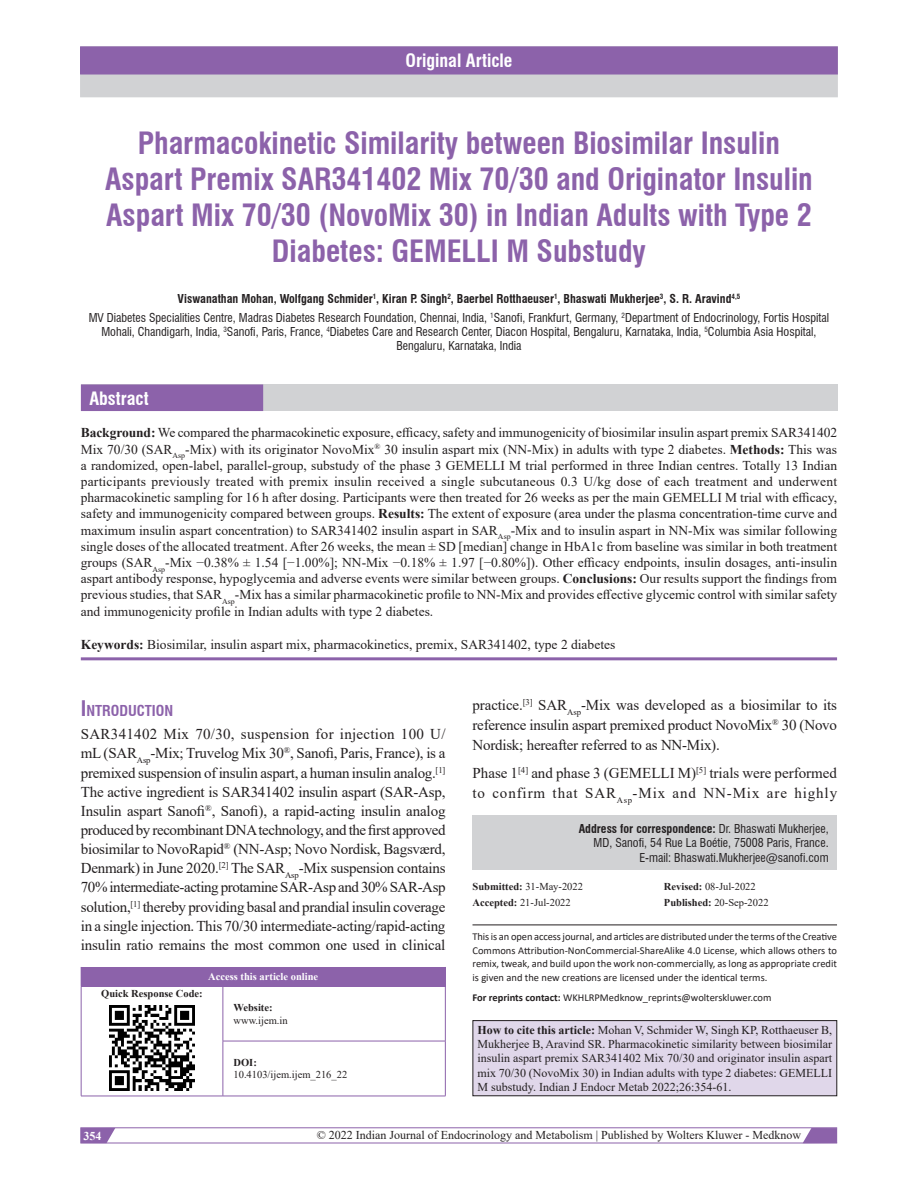
<style>
.page{position:relative;width:918px;height:1188px;background:#fff}
.page>*{position:absolute;margin:0;border:0;box-sizing:border-box;transform-origin:0 0}
.AT{font:700 condensed 30px/36px "Swiss 721 BT";color:#8c62aa;text-align:center}
.AH{font:700 condensed 18px "Swiss 721 BT";color:#fff}
.ABSH{font:700 condensed 18px "Swiss 721 BT";color:#fff}
.TX{font:15px/19.2px "Times New Roman";letter-spacing:-.01em;color:#231f20;text-align:justify}
.t1{font:700 condensed 14.7px "Swiss 721 BT";color:#8c62aa}
.ABS{font:13.5px/16.2px "Times New Roman";color:#231f20;text-align:justify}
.KWD{font:13.5px "Times New Roman";color:#231f20}
.HTC{font:12px/14.4px "Times New Roman";color:#231f20;text-align:justify}
.AFF{font:condensed 12px/14.4px "Swiss 721 BT";color:#231f20;text-align:center}
.ADD{font:condensed 12px/14.4px "Swiss 721 BT";color:#231f20;text-align:right}
.AU{font:700 condensed 12px "Swiss 721 BT";color:#231f20}
.t2{font:700 12px "Times New Roman";color:#fff}
.OS{font:10.5px/13.5px "Calibri";color:#231f20;text-align:justify}
.HIS{font:10.5px "Times New Roman";color:#231f20}
.Website{font:10.5px/12.6px "Times New Roman";color:#231f20}
.ATAO{font:700 10.5px "Times New Roman";color:#fff}
.QRC{font:700 10.5px "Times New Roman";color:#231f20}
.s1{font-weight:700}
.s2{font-size:21px}
</style>
<div class="page">
<svg style="left:80px;top:1127px;width:758px;height:16px"></svg>
<div style="left:81px;top:385px;width:756px;height:26px;background:#d1d2d4"></div>
<div style="left:81px;top:384px;width:182px;height:27px;background:#8c62aa"></div>
<div style="left:80px;top:46px;width:758px;height:51px;background:#d1d2d4"></div>
<div style="left:81px;top:47px;width:756px;height:27px;background:#8c62aa"></div>
<div style="left:80px;top:46px;width:758px;height:29px;border:2px solid #8c62aa"></div>
<hr style="left:81px;top:657px;width:756px;height:3px;background:#8c62aa">
<div style="left:473px;top:815px;width:364px;height:55px;background:#d1d2d4"></div>
<div style="left:81px;top:967px;width:364px;height:19px;background:#8c62aa"></div>
<svg style="left:445px;top:967px;width:1px;height:19px"></svg>
<hr style="left:81px;top:986px;width:1px;height:55px;background:#8c62aa">
<hr style="left:81px;top:1041px;width:1px;height:55px;background:#8c62aa">
<hr style="left:81px;top:986px;width:142px;height:1px;background:#8c62aa">
<hr style="left:223px;top:986px;width:1px;height:55px;background:#8c62aa">
<hr style="left:223px;top:986px;width:223px;height:1px;background:#8c62aa">
<hr style="left:445px;top:986px;width:1px;height:55px;background:#8c62aa">
<hr style="left:81px;top:1096px;width:142px;height:1px;background:#8c62aa">
<hr style="left:223px;top:1041px;width:1px;height:55px;background:#8c62aa">
<hr style="left:223px;top:1041px;width:223px;height:1px;background:#8c62aa">
<hr style="left:445px;top:1041px;width:1px;height:55px;background:#8c62aa">
<hr style="left:223px;top:1096px;width:223px;height:1px;background:#8c62aa">
<img style="left:110px;top:1005px;width:84px;height:85px">
<hr style="left:472px;top:925px;width:365px;height:1px;background:#231f20">
<div style="left:473px;top:1021px;width:364px;height:75px;background:#e0d7ea"></div>
<div style="left:472px;top:1020px;width:365px;height:76px;border:1px solid #231f20"></div>
<p class="AH" style="left:405px;top:50px;width:109px">Original Article</p>
<p class="AT" style="left:105px;top:125px;width:709px">Pharmacokinetic Similarity between Biosimilar Insulin Aspart Premix SAR341402 Mix 70/30 and Originator Insulin Aspart Mix 70/30 (NovoMix 30) in Indian Adults with Type 2<br>Diabetes: GEMELLI M Substudy</p>
<p class="AU" style="left:178px;top:291px;width:564px">Viswanathan Mohan, Wolfgang Schmider<sup>1</sup>, Kiran P. Singh<sup>2</sup>, Baerbel Rotthaeuser<sup>1</sup>, Bhaswati Mukherjee<sup>3</sup>, S. R. Aravind<sup>4,5</sup></p>
<p class="AFF" style="left:89px;top:310px;width:742px">MV Diabetes Specialities Centre, Madras Diabetes Research Foundation, Chennai, India, <sup>1</sup>Sanofi, Frankfurt, Germany, <sup>2</sup>Department of Endocrinology, Fortis Hospital<br>Mohali, Chandigarh, India, <sup>3</sup>Sanofi, Paris, France, <sup>4</sup>Diabetes Care and Research Center, Diacon Hospital, Bengaluru, Karnataka, India, <sup>5</sup>Columbia Asia Hospital,<br>Bengaluru, Karnataka, India</p>
<p class="ABSH" style="left:89px;top:387px;width:61px">Abstract</p>
<p class="ABS" style="left:81px;top:424px;width:758px"><span class="s1">Background:</span> We compared the pharmacokinetic exposure, efficacy, safety and immunogenicity of biosimilar insulin aspart premix SAR341402<br>Mix 70/30 (SAR<sub>Asp</sub>‑Mix) with its originator NovoMix<sup>®</sup> 30 insulin aspart mix (NN‑Mix) in adults with type 2 diabetes. <span class="s1">Methods:</span> This was a randomized, open‑label, parallel‑group, substudy of the phase 3 GEMELLI M trial performed in three Indian centres. Totally 13 Indian participants previously treated with premix insulin received a single subcutaneous 0.3 U/kg dose of each treatment and underwent pharmacokinetic sampling for 16 h after dosing. Participants were then treated for 26 weeks as per the main GEMELLI M trial with efficacy, safety and immunogenicity compared between groups. <span class="s1">Results:</span> The extent of exposure (area under the plasma concentration‑time curve and maximum insulin aspart concentration) to SAR341402 insulin aspart in SAR<sub>Asp</sub>‑Mix and to insulin aspart in NN‑Mix was similar following single doses of the allocated treatment. After 26 weeks, the mean ± SD [median] change in HbA1c from baseline was similar in both treatment groups (SAR<sub>Asp</sub>‑Mix −0.38% ± 1.54 [−1.00%]; NN‑Mix −0.18% ± 1.97 [−0.80%]). Other efficacy endpoints, insulin dosages, anti‑insulin aspart antibody response, hypoglycemia and adverse events were similar between groups. <span class="s1">Conclusions:</span> Our results support the findings from previous studies, that SAR<sub>Asp</sub>‑Mix has a similar pharmacokinetic profile to NN‑Mix and provides effective glycemic control with similar safety and immunogenicity profile in Indian adults with type 2 diabetes.</p>
<p class="KWD" style="left:81px;top:635px;width:536px"><span class="s1">Keywords:</span> Biosimilar, insulin aspart mix, pharmacokinetics, premix, SAR341402, type 2 diabetes</p>
<h1 class="t1" style="left:81px;top:702px;width:94px"><span class="s2">I</span>NTRODUCTION</h1>
<p class="TX" style="left:81px;top:724px;width:366px">SAR341402 Mix 70/30, suspension for injection 100 U/ mL (SAR<sub>Asp</sub>‑Mix; Truvelog Mix 30<sup>®</sup>, Sanofi, Paris, France), is a premixed suspension of insulin aspart, a human insulin analog.<sup>[1] </sup>The active ingredient is SAR341402 insulin aspart (SAR‑Asp, Insulin aspart Sanofi<sup>®</sup>, Sanofi), a rapid‑acting insulin analog produced by recombinant DNA technology, and the first approved biosimilar to NovoRapid<sup>®</sup> (NN‑Asp; Novo Nordisk, Bagsværd, Denmark) in June 2020.<sup>[2]</sup> The SAR<sub>Asp</sub>‑Mix suspension contains 70% intermediate‑acting protamine SAR‑Asp and 30% SAR‑Asp solution,<sup>[1]</sup> thereby providing basal and prandial insulin coverage in a single injection. This 70/30 intermediate‑acting/rapid‑acting insulin ratio remains the most common one used in clinical</p>
<p class="ATAO" style="left:208px;top:969px;width:111px">Access this article online</p>
<p class="QRC" style="left:101px;top:986px;width:103px">Quick Response Code:</p>
<p class="Website" style="left:234px;top:1001px;width:56px"><span class="s1">Website: </span>www.ijem.in</p>
<p class="Website" style="left:234px;top:1056px;width:115px"><span class="s1">DOI:<br></span>10.4103/ijem.ijem_216_22</p>
<p class="TX" style="left:472px;top:695px;width:366px;line-height:20px">practice.<sup>[3]</sup> SAR<sub>Asp</sub>‑Mix was developed as a biosimilar to its reference insulin aspart premixed product NovoMix<sup>®</sup> 30 (Novo Nordisk; hereafter referred to as NN‑Mix).</p>
<p class="TX" style="left:472px;top:763px;width:366px;line-height:20px">Phase 1<sup>[4]</sup> and phase 3 (GEMELLI M)<sup>[5]</sup> trials were performed to confirm that SAR<sub>Asp</sub>‑Mix and NN‑Mix are highly</p>
<p class="ADD" style="left:579px;top:821px;width:251px"><span class="s1">Address for correspondence:</span> Dr. Bhaswati Mukherjee,<br>MD, Sanofi, 54 Rue La Boétie, 75008 Paris, France.<br>E‑mail: Bhaswati.Mukherjee@sanofi.com</p>
<p class="HIS" style="left:473px;top:879px;width:112px"><span class="s1">Submitted:</span> 31‑May‑2022</p>
<p class="HIS" style="left:473px;top:895px;width:100px"><span class="s1">Accepted:</span> 21‑Jul‑2022</p>
<p class="HIS" style="left:664px;top:879px;width:93px"><span class="s1">Revised:</span> 08-Jul-2022</p>
<p class="HIS" style="left:664px;top:895px;width:106px"><span class="s1">Published:</span> 20-Sep-2022</p>
<p class="OS" style="left:472px;top:930px;width:366px">This is an open access journal, and articles are distributed under the terms of the Creative Commons Attribution‑NonCommercial‑ShareAlike 4.0 License, which allows others to remix, tweak, and build upon the work non‑commercially, as long as appropriate credit is given and the new creations are licensed under the identical terms.</p>
<p class="OS" style="left:472px;top:990px;width:300px"><span class="s1">For reprints contact:</span> WKHLRPMedknow_reprints@wolterskluwer.com</p>
<p class="HTC" style="left:478px;top:1022px;width:356px"><span class="s1">How to cite this article:</span> Mohan V, Schmider W, Singh KP, Rotthaeuser B, Mukherjee B, Aravind SR. Pharmacokinetic similarity between biosimilar insulin aspart premix SAR341402 Mix 70/30 and originator insulin aspart mix 70/30 (NovoMix 30) in Indian adults with type 2 diabetes: GEMELLI M substudy. Indian J Endocr Metab 2022;26:354-61.</p>
<p class="t2" style="left:84px;top:1127px;width:19px">354</p>
<p class="HTC" style="left:317px;top:1128px;width:486px">© 2022 Indian Journal of Endocrinology and Metabolism | Published by Wolters Kluwer - Medknow</p>
</div>
